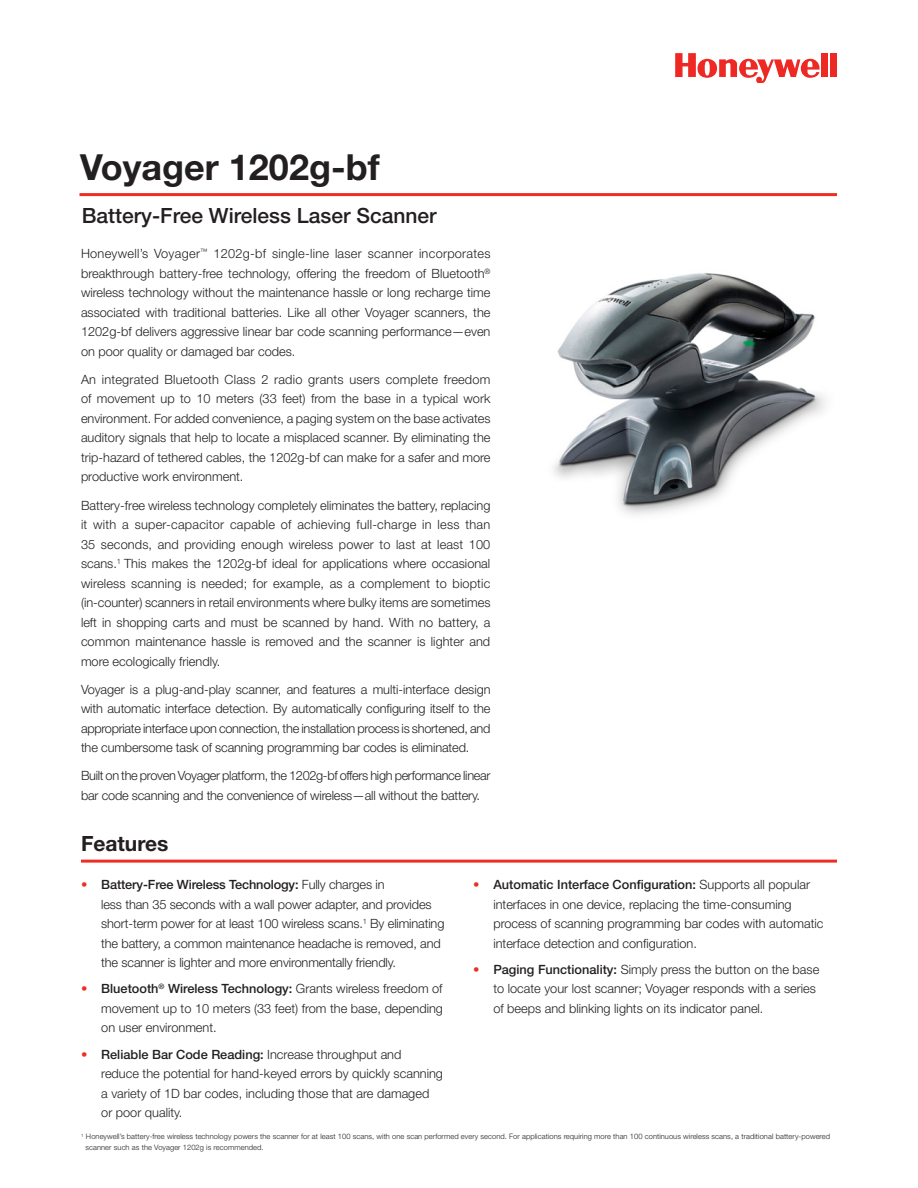
<style>
.page{position:relative;width:918px;height:1188px;background:#fff}
.page>*{position:absolute;margin:0;border:0;box-sizing:border-box;transform-origin:0 0}
.Product_Name_-_Front{font:700 36px "Helvetica Neue";color:#231f20}
.t1{font:500 21px "Helvetica Neue";color:#231f20}
.Overview_and_Feature{font:700 21px "Helvetica Neue";color:#231f20}
.Overview_Body{font:300 12.75px/19.5px "Helvetica Neue";color:#231f20;text-align:justify}
.Overview_Body-2{font:300 12.75px/19.5px "Helvetica Neue";letter-spacing:-.025em;color:#231f20}
.Features_Header{font:300 7.5px/10.5px "Helvetica Neue";letter-spacing:.01em;color:#231f20}
.s1{font-weight:500;color:#ee2e22}
.s2{font-weight:500}
</style>
<div class="page">
<div style="left:821px;top:54px;width:7px;height:23px;background:#ee2823"></div>
<div style="left:830px;top:54px;width:7px;height:23px;background:#ee2823"></div>
<svg style="left:675px;top:54px;width:145px;height:29px"></svg>
<img style="left:553px;top:273px;width:272px;height:242px">
<hr style="left:81px;top:193px;width:755px;height:3px;background:#ee2e22">
<hr style="left:82px;top:860px;width:754px;height:3px;background:#ee2e22">
<p class="Product_Name_-_Front" style="left:80px;top:145px;width:301px">Voyager 1202g-bf</p>
<p class="t1" style="left:82px;top:203px;width:356px">Battery-Free Wireless Laser Scanner</p>
<p class="Overview_Body" style="left:81px;top:244px;width:411px">Honeywell’s Voyager<sup>™</sup> 1202g-bf single-line laser scanner incorporates breakthrough battery-free technology, offering the freedom of Bluetooth<sup>® </sup>wireless technology without the maintenance hassle or long recharge time associated with traditional batteries. Like all other Voyager scanners, the 1202g-bf delivers aggressive linear bar code scanning performance—even on poor quality or damaged bar codes.</p>
<p class="Overview_Body" style="left:81px;top:369px;width:411px">An integrated Bluetooth Class 2 radio grants users complete freedom of movement up to 10 meters (33 feet) from the base in a typical work environment. For added convenience, a paging system on the base activates auditory signals that help to locate a misplaced scanner. By eliminating the trip-hazard of tethered cables, the 1202g-bf can make for a safer and more productive work environment.</p>
<p class="Overview_Body" style="left:81px;top:495px;width:411px">Battery-free wireless technology completely eliminates the battery, replacing it with a super-capacitor capable of achieving full-charge in less than 35 seconds, and providing enough wireless power to last at least 100 scans.<sup>1</sup> This makes the 1202g-bf ideal for applications where occasional wireless scanning is needed; for example, as a complement to bioptic (in-counter) scanners in retail environments where bulky items are sometimes left in shopping carts and must be scanned by hand. With no battery, a common maintenance hassle is removed and the scanner is lighter and more ecologically friendly.</p>
<p class="Overview_Body" style="left:81px;top:679px;width:411px">Voyager is a plug-and-play scanner, and features a multi-interface design with automatic interface detection. By automatically configuring itself to the appropriate interface upon connection, the installation process is shortened, and the cumbersome task of scanning programming bar codes is eliminated.</p>
<p class="Overview_Body-2" style="left:81px;top:766px;width:411px">Built on the proven Voyager platform, the 1202g-bf offers high performance linear bar code scanning and the convenience of wireless—all without the battery.</p>
<p class="Overview_and_Feature" style="left:81px;top:831px;width:89px">Features</p>
<p class="Overview_Body" style="left:101px;top:875px;width:345px;text-align:left;text-indent:-20px"><span class="s1">•</span> <span class="s2">Battery-Free Wireless Technology:</span> Fully charges in<br>less than 35 seconds with a wall power adapter, and provides short-term power for at least 100 wireless scans.<sup>1</sup> By eliminating the battery, a common maintenance headache is removed, and the scanner is lighter and more environmentally friendly.</p>
<p class="Overview_Body" style="left:101px;top:979px;width:343px;text-indent:-20px"><span class="s1">•</span> <span class="s2">Bluetooth</span><sup>®</sup> <span class="s2">Wireless Technology:</span> Grants wireless freedom of movement up to 10 meters (33 feet) from the base, depending on user environment.</p>
<p class="Overview_Body" style="left:101px;top:1044px;width:343px;text-align:left;text-indent:-20px"><span class="s1">•</span> <span class="s2">Reliable Bar Code Reading:</span> Increase throughput and<br>reduce the potential for hand-keyed errors by quickly scanning a variety of 1D bar codes, including those that are damaged or poor quality.</p>
<p class="Overview_Body" style="left:493px;top:875px;width:332px;text-align:left;text-indent:-20px"><span class="s1">•</span> <span class="s2">Automatic Interface Configuration:</span> Supports all popular interfaces in one device, replacing the time-consuming process of scanning programming bar codes with automatic interface detection and configuration.</p>
<p class="Overview_Body" style="left:493px;top:959px;width:327px;text-align:left;text-indent:-20px"><span class="s1">•</span> <span class="s2">Paging Functionality:</span> Simply press the button on the base to locate your lost scanner; Voyager responds with a series of beeps and blinking lights on its indicator panel.</p>
<p class="Features_Header" style="left:86px;top:1131px;width:746px;text-indent:-4px"><sup>1</sup> Honeywell’s battery-free wireless technology powers the scanner for at least 100 scans, with one scan performed every second. For applications requiring more than 100 continuous wireless scans, a traditional battery-powered scanner such as the Voyager 1202g is recommended.</p>
</div>
